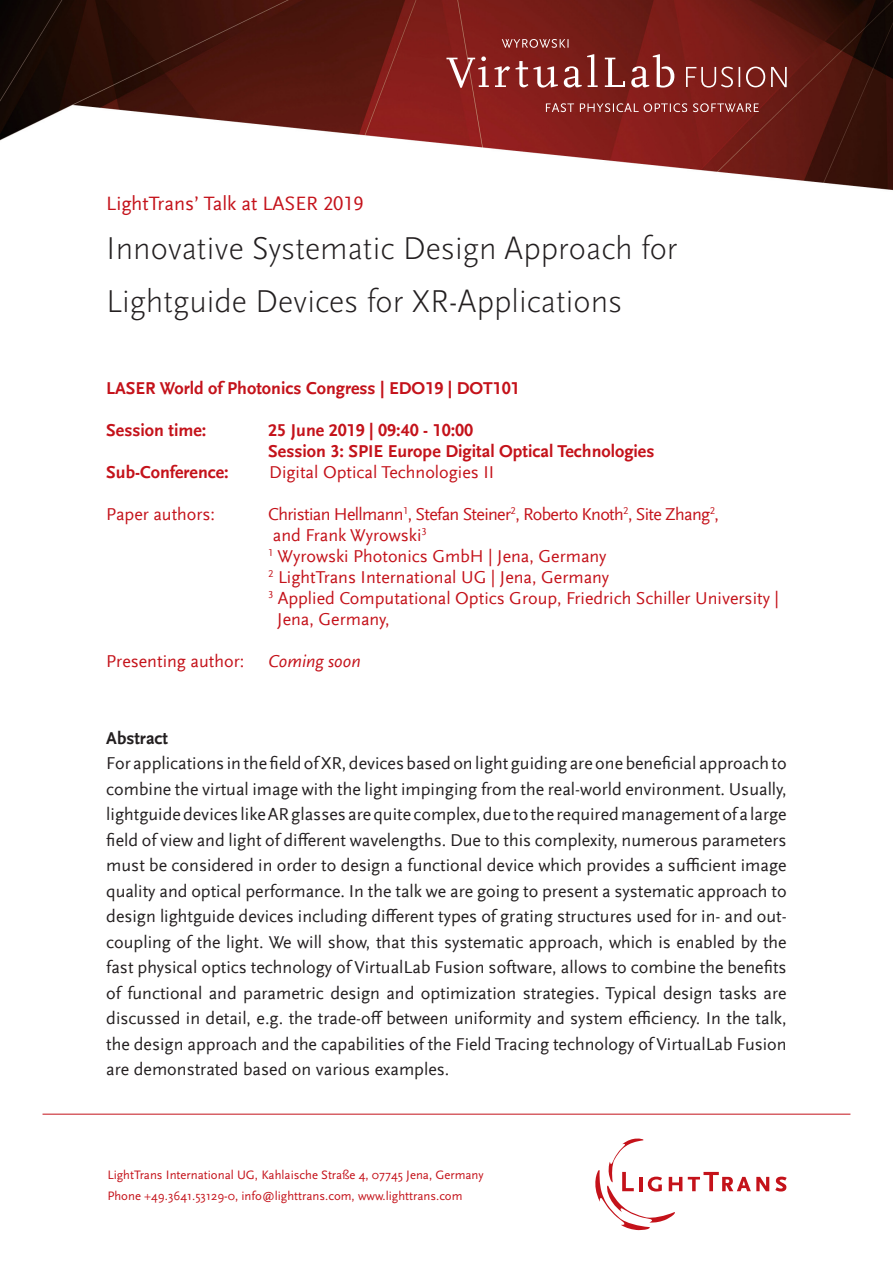
<style>
.page{position:relative;width:893px;height:1263px;background:#fff}
.page>*{position:absolute;margin:0;border:0;box-sizing:border-box;transform-origin:0 0}
.LT_Produktblatt_Zwis{font:300 33px/52.5px "Scala Sans OT";color:#231f20}
.LT_Produktblatt_Dach{font:20.25px "Scala Sans Offc Pro";color:#c4121a}
.LT_Produktblatt_Subl{font:18px/25.5px "Scala Sans Offc Pro";color:#231f20;text-align:justify}
.LT_Produktblatt_Subl-2{font:18px/21px "Scala Sans Offc Pro";color:#c4121a}
.LT_Produktblatt_Subl-3{font:700 18px "Scala Sans Offc Pro";color:#c4121a}
.LT_Produktblatt_Subl-4{font:18px/21px "Scala Sans Offc Pro";letter-spacing:-.035em;color:#c4121a}
.LT_Produktblatt_Subl-5{font:italic 18px "Scala Sans Offc Pro";color:#c4121a}
.LT_Produktblatt_Subl-6{font:700 18px "Scala Sans Offc Pro";color:#231f20}
.t1{font:12.75px/21px "Scala Sans";color:#c4121a}
</style>
<div class="page">
<svg style="left:688px;top:1172px;width:81px;height:19px"></svg>
<svg style="left:775px;top:1176px;width:12px;height:15px"></svg>
<svg style="left:595px;top:1138px;width:87px;height:92px"></svg>
<hr style="left:43px;top:1114px;width:807px;height:1px;background:#c4121a">
<img style="left:0;top:0;width:893px;height:191px">
<svg style="left:446px;top:39px;width:341px;height:73px;background:#8c3430"></svg>
<p class="LT_Produktblatt_Dach" style="left:106px;top:192px;width:259px">LightTrans’ Talk at LASER 2019</p>
<p class="LT_Produktblatt_Zwis" style="left:106px;top:223px;width:573px">Innovative Systematic Design Approach for<br>Lightguide Devices for XR-Applications</p>
<p class="LT_Produktblatt_Subl-3" style="left:106px;top:378px;width:415px">LASER World of Photonics Congress | EDO19 | DOT101</p>
<p class="LT_Produktblatt_Subl-3" style="left:106px;top:420px;width:102px">Session time:</p>
<p class="LT_Produktblatt_Subl-3" style="left:268px;top:420px;width:206px">25 June 2019 | 09:40 - 10:00</p>
<p class="LT_Produktblatt_Subl-3" style="left:268px;top:441px;width:388px">Session 3: SPIE Europe Digital Optical Technologies</p>
<p class="LT_Produktblatt_Subl-3" style="left:106px;top:462px;width:124px">Sub-Conference:</p>
<p class="LT_Produktblatt_Subl-2" style="left:269px;top:462px;width:226px">Digital Optical Technologies II</p>
<p class="LT_Produktblatt_Subl-2" style="left:106px;top:504px;width:110px">Paper authors:</p>
<p class="LT_Produktblatt_Subl-4" style="left:268px;top:504px;width:452px">Christian Hellmann<sup>1</sup>, Stefan Steiner<sup>2</sup>, Roberto Knoth<sup>2</sup>, Site Zhang<sup>2</sup>, and Frank Wyrowski<sup>3</sup></p>
<p class="LT_Produktblatt_Subl-2" style="left:268px;top:546px;width:340px"><sup>1</sup> Wyrowski Photonics GmbH | Jena, Germany</p>
<p class="LT_Produktblatt_Subl-2" style="left:268px;top:567px;width:342px"><sup>2</sup> LightTrans International UG | Jena, Germany</p>
<p class="LT_Produktblatt_Subl-2" style="left:277px;top:588px;width:503px;text-indent:-9px"><sup>3</sup> Applied Computational Optics Group, Friedrich Schiller University |<br>Jena, Germany,</p>
<p class="LT_Produktblatt_Subl-2" style="left:106px;top:651px;width:139px">Presenting author:</p>
<p class="LT_Produktblatt_Subl-5" style="left:268px;top:651px;width:94px">Coming soon</p>
<p class="LT_Produktblatt_Subl-6" style="left:106px;top:728px;width:63px">Abstract</p>
<p class="LT_Produktblatt_Subl" style="left:106px;top:751px;width:682px">For applications in the field of XR, devices based on light guiding are one beneficial approach to combine the virtual image with the light impinging from the real-world environment. Usually, lightguide devices like AR glasses are quite complex, due to the required management of a large field of view and light of different wavelengths. Due to this complexity, numerous parameters must be considered in order to design a functional device which provides a sufficient image quality and optical performance. In the talk we are going to present a systematic approach to design lightguide devices including different types of grating structures used for in- and out&shy;coupling of the light. We will show, that this systematic approach, which is enabled by the fast physical optics technology of VirtualLab Fusion software, allows to combine the benefits of functional and parametric design and optimization strategies. Typical design tasks are discussed in detail, e.g. the trade-off between uniformity and system efficiency. In the talk, the design approach and the capabilities of the Field Tracing technology of VirtualLab Fusion are demonstrated based on various examples.</p>
<p class="t1" style="left:107px;top:1164px;width:378px">LightTrans International UG, Kahlaische Straße 4, 07745 Jena, Germany<br>Phone +49.3641.53129-0, info@lighttrans.com, www.lighttrans.com</p>
</div>
